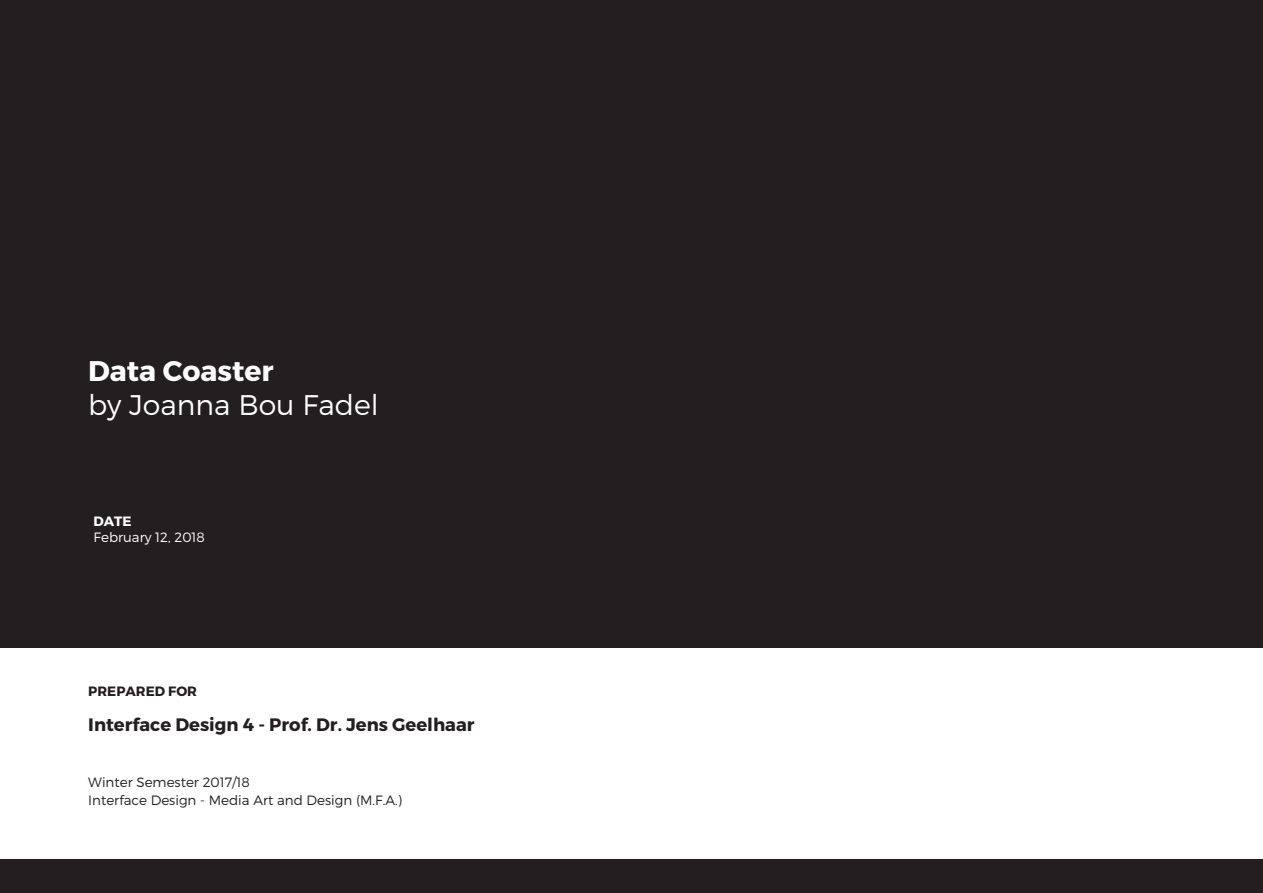
<style>
.page{position:relative;width:1263px;height:893px;background:#231f20}
.page>*{position:absolute;margin:0;border:0;box-sizing:border-box;transform-origin:0 0}
.t1{font:300 28.35px "Montserrat";color:#fff}
.t2{font:700 28.35px "Montserrat";color:#fff}
.t3{font:700 18px "Montserrat";color:#231f20}
.t4{font:300 13.5px/18px "Montserrat";color:#231f20}
.t5{font:300 13.5px "Montserrat";color:#fff}
.t6{font:700 13.5px "Montserrat";color:#231f20}
.t7{font:700 13.5px "Montserrat";color:#fff}
</style>
<div class="page">
<div style="left:0;top:648px;width:1263px;height:211px;background:#fff"></div>
<h1 class="t2" style="left:88px;top:353px;width:187px">Data Coaster</h1>
<h1 class="t1" style="left:88px;top:387px;width:292px">by Joanna Bou Fadel</h1>
<p class="t7" style="left:94px;top:512px;width:40px">DATE</p>
<p class="t5" style="left:94px;top:529px;width:113px">February 12, 2018</p>
<p class="t6" style="left:88px;top:683px;width:110px">PREPARED FOR</p>
<h2 class="t3" style="left:88px;top:714px;width:388px">Interface Design 4 - Prof. Dr. Jens Geelhaar</h2>
<p class="t4" style="left:88px;top:773px;width:315px">Winter Semester 2017/18<br>Interface Design - Media Art and Design (M.F.A.)</p>
</div>
